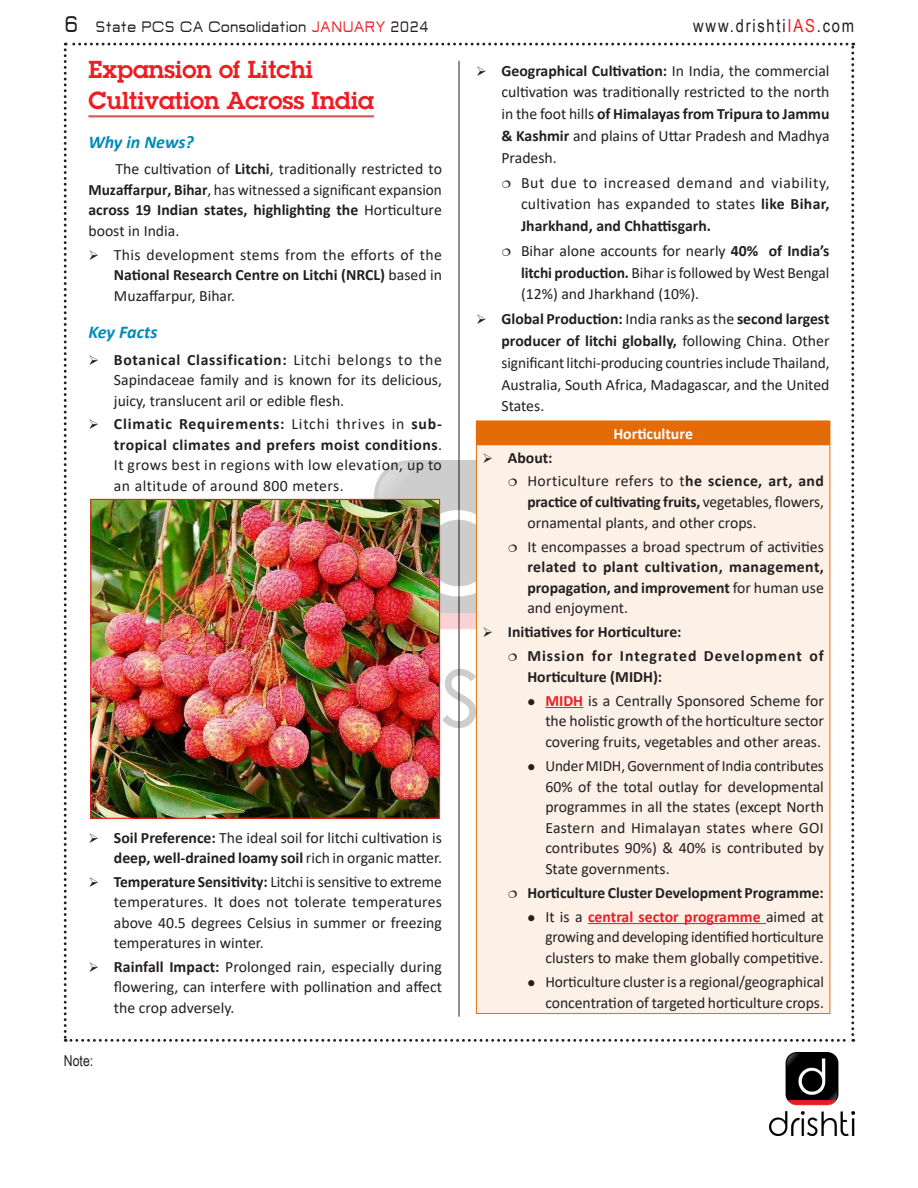
<style>
.page{position:relative;width:918px;height:1188px;background:#fff}
.page>*{position:absolute;margin:0;border:0;box-sizing:border-box;transform-origin:0 0}
.H2_Head{font:600 24px/31.2px "Lubalin Graph Std";color:#ee1d23}
.t1{font:18px "Arial Narrow";letter-spacing:.1em;color:#231f20}
.H3_Head{font:italic 700 18px "Calibri";color:#008cb7}
.t2{font:16.5px "Jepanten";color:#231f20;scale:.91 1}
.Para_1{font:15.75px/20.7px "Calibri";color:#231f20;text-align:justify}
.t3{font:700 15.75px "Calibri";color:#231f20}
.t4{font:700 15.75px/20.7px "Calibri";letter-spacing:.055em;color:#231f20}
.Para_1-2{font:700 15.75px "Calibri";color:#fff}
.t5{font:15px "Arial Narrow";color:#231f20}
.s1{font-size:24.75px}
.s2{color:#ee1d23}
.s3{font-weight:700}
.s4{font-weight:700;color:#ee1d23}
</style>
<div class="page">
<img style="left:770px;top:1053px;width:84px;height:82px">
<img style="left:64px;top:43px;width:790px;height:999px">
<p class="t2" style="left:64px;top:20px;width:403px"><span class="s1">6</span> State PCS CA Consolidation <span class="s2">JANUARY</span> 2024</p>
<p class="H2_Head" style="left:88px;top:54px;width:287px">Expansion of Litchi<br>Cultivation Across India</p>
<p class="H3_Head" style="left:88px;top:129px;width:107px">Why in News?</p>
<p class="Para_1" style="left:88px;top:159px;width:355px;text-indent:27px">The cultivation of <span class="s3">Litchi</span>, traditionally restricted to <span class="s3">Muzaffarpur, Bihar</span>, has witnessed a significant expansion <span class="s3">across 19 Indian states, highlighting the</span> Horticulture boost in India.</p>
<p class="Para_1" style="left:114px;top:244px;width:330px">This development stems from the efforts of the <span class="s3">National Research Centre on Litchi (NRCL)</span> based in Muzaffarpur, Bihar.</p>
<p class="H3_Head" style="left:88px;top:319px;width:70px">Key Facts</p>
<p class="Para_1" style="left:114px;top:349px;width:330px"><span class="s3">Botanical Classification:</span> Litchi belongs to the Sapindaceae family and is known for its delicious, juicy, translucent aril or edible flesh.</p>
<p class="Para_1" style="left:114px;top:414px;width:330px"><span class="s3">Climatic Requirements:</span> Litchi thrives in <span class="s3">sub&shy;tropical climates and prefers moist conditions</span>.<br>It grows best in regions with low elevation, up to an altitude of around 800 meters.</p>
<p class="t5" style="left:64px;top:1050px;width:31px">Note:</p>
<p class="Para_1" style="left:114px;top:827px;width:330px"><span class="s3">Soil Preference:</span> The ideal soil for litchi cultivation is <span class="s3">deep, well-drained loamy soil</span> rich in organic matter.</p>
<p class="Para_1" style="left:114px;top:871px;width:330px"><span class="s3">Temperature Sensitivity:</span> Litchi is sensitive to extreme temperatures. It does not tolerate temperatures above 40.5 degrees Celsius in summer or freezing temperatures in winter.</p>
<p class="Para_1" style="left:114px;top:956px;width:330px"><span class="s3">Rainfall Impact:</span> Prolonged rain, especially during flowering, can interfere with pollination and affect the crop adversely.</p>
<p class="t1" style="left:693px;top:13px;width:163px">www.drishti<span class="s2">IAS</span>.com</p>
<p class="Para_1" style="left:502px;top:59px;width:330px;line-height:21.8px"><span class="s3">Geographical Cultivation:</span> In India, the commercial cultivation was traditionally restricted to the north in the foot hills <span class="s3">of Himalayas from Tripura to Jammu &amp; Kashmir</span> and plains of Uttar Pradesh and Madhya Pradesh.</p>
<p class="Para_1" style="left:521px;top:171px;width:310px;line-height:21.8px">But due to increased demand and viability, cultivation has expanded to states <span class="s3">like Bihar, Jharkhand, and Chhattisgarh.</span></p>
<p class="Para_1" style="left:521px;top:239px;width:310px;line-height:21.8px">Bihar alone accounts for nearly <span class="s3">40% of India’s litchi production.</span> Bihar is followed by West Bengal (12%) and Jharkhand (10%).</p>
<p class="Para_1" style="left:502px;top:308px;width:330px;line-height:21.8px"><span class="s3">Global Production:</span> India ranks as the <span class="s3">second largest producer of litchi globally,</span> following China. Other significant litchi-producing countries include Thailand, Australia, South Africa, Madagascar, and the United States.</p>
<p class="Para_1-2" style="left:613px;top:422px;width:81px">Horticulture</p>
<p class="t3" style="left:508px;top:446px;width:46px">About:</p>
<p class="Para_1" style="left:527px;top:470px;width:298px">Horticulture refers to t<span class="s3">he science, art, and practice of cultivating fruits,</span> vegetables, flowers, ornamental plants, and other crops.</p>
<p class="Para_1" style="left:527px;top:536px;width:298px">It encompasses a broad spectrum of activities <span class="s3">related to plant cultivation, management, propagation, and improvement</span> for human use and enjoyment.</p>
<p class="t3" style="left:508px;top:621px;width:175px">Initiatives for Horticulture:</p>
<p class="t4" style="left:527px;top:645px;width:298px">Mission for Integrated Development of<br>Horticulture (MIDH):</p>
<p class="Para_1" style="left:545px;top:690px;width:280px"><span class="s4">MIDH</span> is a Centrally Sponsored Scheme for the holistic growth of the horticulture sector covering fruits, vegetables and other areas.</p>
<p class="Para_1" style="left:545px;top:755px;width:280px">Under MIDH, Government of India contributes 60% of the total outlay for developmental programmes in all the states (except North Eastern and Himalayan states where GOI contributes 90%) &amp; 40% is contributed by State governments.</p>
<p class="t3" style="left:527px;top:882px;width:298px">Horticulture Cluster Development Programme:</p>
<p class="Para_1" style="left:545px;top:906px;width:280px">It is a <span class="s4">central sector programme</span> aimed at growing and developing identified horticulture clusters to make them globally competitive.</p>
<p class="Para_1" style="left:545px;top:971px;width:280px">Horticulture cluster is a regional/geographical concentration of targeted horticulture crops.</p>
</div>
